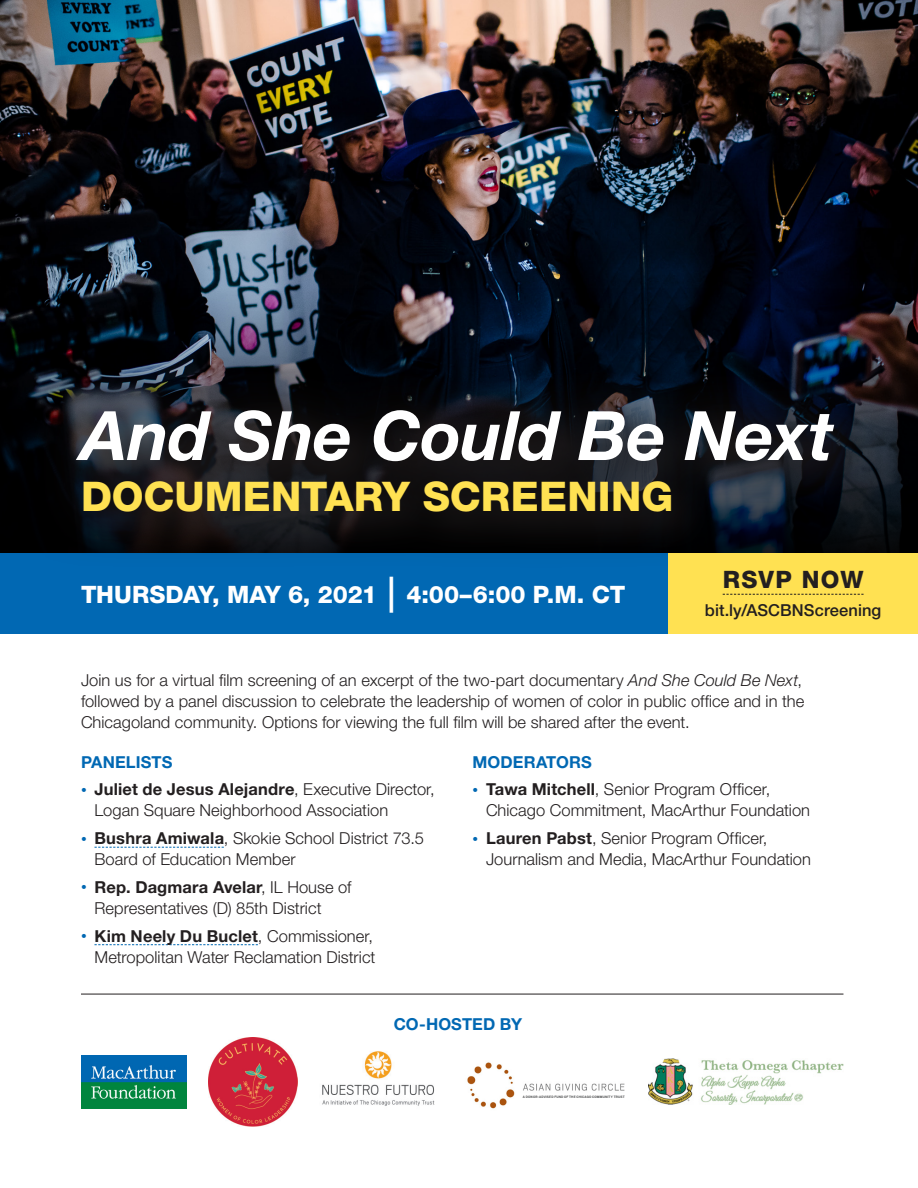
<style>
.page{position:relative;width:918px;height:1188px;background:#fff}
.page>*{position:absolute;margin:0;border:0;box-sizing:border-box;transform-origin:0 0}
.t1{font:italic 700 68.25px "Helvetica Neue LT Std";letter-spacing:-.015em;color:#fff}
.t2{font:800 40.95px "Helvetica Neue LT Std";letter-spacing:.005em;color:#ffe152}
.t3{font:800 24px "Helvetica Neue LT Std";letter-spacing:-.005em;color:#fff}
.t4{font:800 24px "Helvetica Neue LT Std";letter-spacing:.055em;color:#231f20}
.Body_1{font:300 16.5px/21px "Helvetica Neue LT Std";color:#231f20}
.Header_1{font:700 16.5px "Helvetica Neue LT Std";letter-spacing:.005em;color:#0168b3}
.Body_1-2{font:500 16.5px "Helvetica Neue LT Std";letter-spacing:.005em;color:#231f20}
.Body_1-3{font:700 3.75px "Scout";letter-spacing:.04em;color:#4b4c4d}
.s1{font-size:36px}
.s2{font-style:italic}
.s3{font-size:11.4px;color:#0168b3}
.s4{font-weight:700}
</style>
<div class="page">
<img style="left:0;top:0;width:918px;height:289px">
<svg style="left:0;top:289px;width:918px;height:264px;background:#121722"></svg>
<div style="left:0;top:553px;width:668px;height:81px;background:#0168b3"></div>
<svg style="left:26px;top:356px;width:859px;height:197px;background:#12151b"></svg>
<div style="left:668px;top:553px;width:250px;height:81px;background:#ffe152"></div>
<svg style="left:723px;top:594px;width:141px;height:1px"></svg>
<svg style="left:94px;top:847px;width:130px;height:1px"></svg>
<svg style="left:94px;top:944px;width:164px;height:1px"></svg>
<img style="left:81px;top:1055px;width:106px;height:53px">
<img style="left:209px;top:1037px;width:89px;height:89px">
<img style="left:322px;top:1051px;width:113px;height:55px">
<img style="left:467px;top:1062px;width:158px;height:47px">
<div style="left:523px;top:1095px;width:102px;height:8px;background:#fff"></div>
<img style="left:648px;top:1059px;width:195px;height:45px">
<hr style="left:81px;top:994px;width:762px;height:1px;background:#231f20">
<p class="t1" style="left:81px;top:393px;width:754px">And She Could Be Next</p>
<p class="t2" style="left:81px;top:472px;width:594px">DOCUMENTARY SCREENING</p>
<p class="t3" style="left:81px;top:580px;width:546px">THURSDAY, MAY 6, 2021 <span class="s1">|</span> 4:00–6:00 P.M. CT</p>
<p class="t4" style="left:723px;top:565px;width:142px">RSVP NOW</p>
<p class="Body_1-2" style="left:705px;top:600px;width:178px">bit.ly/ASCBNScreening</p>
<p class="Body_1" style="left:81px;top:669px;width:725px">Join us for a virtual film screening of an excerpt of the two-part documentary <span class="s2">And She Could Be Next</span>, followed by a panel discussion to celebrate the leadership of women of color in public office and in the<br>Chicagoland community. Options for viewing the full film will be shared after the event.</p>
<p class="Header_1" style="left:81px;top:752px;width:93px">PANELISTS</p>
<p class="Body_1" style="left:94px;top:779px;width:342px;text-indent:-14px"><span class="s3">•</span> <span class="s4">Juliet de Jesus Alejandre</span>, Executive Director,<br>Logan Square Neighborhood Association</p>
<p class="Body_1" style="left:94px;top:827px;width:331px;text-indent:-14px"><span class="s3">•</span> <span class="s4">Bushra Amiwala</span>, Skokie School District 73.5<br>Board of Education Member</p>
<p class="Body_1" style="left:94px;top:876px;width:259px;text-indent:-14px"><span class="s3">•</span> <span class="s4">Rep. Dagmara Avelar</span>, IL House of<br>Representatives (D) 85th District</p>
<p class="Body_1" style="left:81px;top:925px;width:296px;text-align:right"><span class="s3">•</span> <span class="s4">Kim Neely Du Buclet</span>, Commissioner,<br>Metropolitan Water Reclamation District</p>
<p class="Header_1" style="left:472px;top:752px;width:121px">MODERATORS</p>
<p class="Body_1" style="left:486px;top:779px;width:326px;text-indent:-14px"><span class="s3">•</span> <span class="s4">Tawa Mitchell</span>, Senior Program Officer,<br>Chicago Commitment, MacArthur Foundation</p>
<p class="Body_1" style="left:486px;top:827px;width:327px;text-indent:-14px"><span class="s3">•</span> <span class="s4">Lauren Pabst</span>, Senior Program Officer,<br>Journalism and Media, MacArthur Foundation</p>
<p class="Header_1" style="left:394px;top:1014px;width:130px">CO-HOSTED BY</p>
<p class="Body_1-3" style="left:523px;top:1094px;width:103px">A DONOR-ADVISED FUND OF THE CHICAGO COMMUNITY TRUST</p>
</div>
